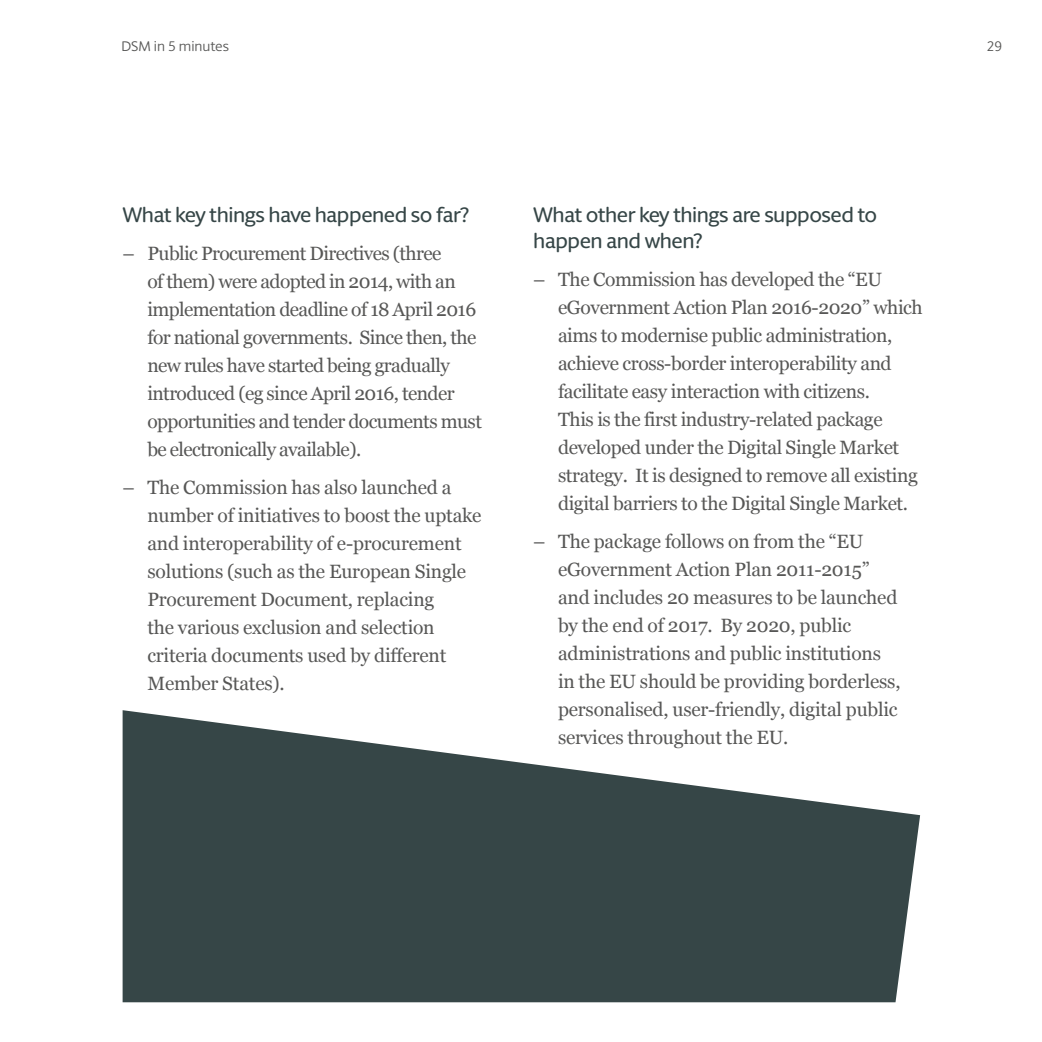
<style>
.page{position:relative;width:1042px;height:1042px;background:#fff}
.page>*{position:absolute;margin:0;border:0;box-sizing:border-box;transform-origin:0 0}
.t1{font:500 21px/26.2px "Berlingske Sans Round";letter-spacing:-.02em;color:#364647}
.t2{font:19.25px/28px "Georgia";letter-spacing:-.02em;color:#575756}
.t3{font:14px "Berlingske Sans Round";color:#575756}
</style>
<div class="page">
<svg style="left:123px;top:710px;width:797px;height:292px;fill:#364647"></svg>
<p class="t3" style="left:122px;top:37px;width:109px">DSM in 5 minutes</p>
<p class="t3" style="left:986px;top:37px;width:17px">29</p>
<p class="t1" style="left:123px;top:200px;width:348px">What key things have happened so far?</p>
<p class="t2" style="left:147px;top:238px;width:336px;text-indent:-25px">– Public Procurement Directives (three<br>of them) were adopted in 2014, with an implementation deadline of 18 April 2016 for national governments. Since then, the new rules have started being gradually introduced (eg since April 2016, tender opportunities and tender documents must be electronically available).</p>
<p class="t2" style="left:147px;top:472px;width:336px;text-indent:-25px">– The Commission has also launched a number of initiatives to boost the uptake and interoperability of e-procurement solutions (such as the European Single Procurement Document, replacing<br>the various exclusion and selection criteria documents used by different Member States).</p>
<p class="t1" style="left:533px;top:200px;width:345px">What other key things are supposed to happen and when?</p>
<p class="t2" style="left:558px;top:264px;width:366px;text-indent:-25px">– The Commission has developed the “EU eGovernment Action Plan 2016-2020” which aims to modernise public administration, achieve cross-border interoperability and facilitate easy interaction with citizens.<br>This is the first industry-related package developed under the Digital Single Market strategy. It is designed to remove all existing digital barriers to the Digital Single Market.</p>
<p class="t2" style="left:558px;top:526px;width:344px;text-indent:-25px">– The package follows on from the “EU eGovernment Action Plan 2011-2015” and includes 20 measures to be launched by the end of 2017. By 2020, public administrations and public institutions in the EU should be providing borderless, personalised, user-friendly, digital public services throughout the EU.</p>
</div>
